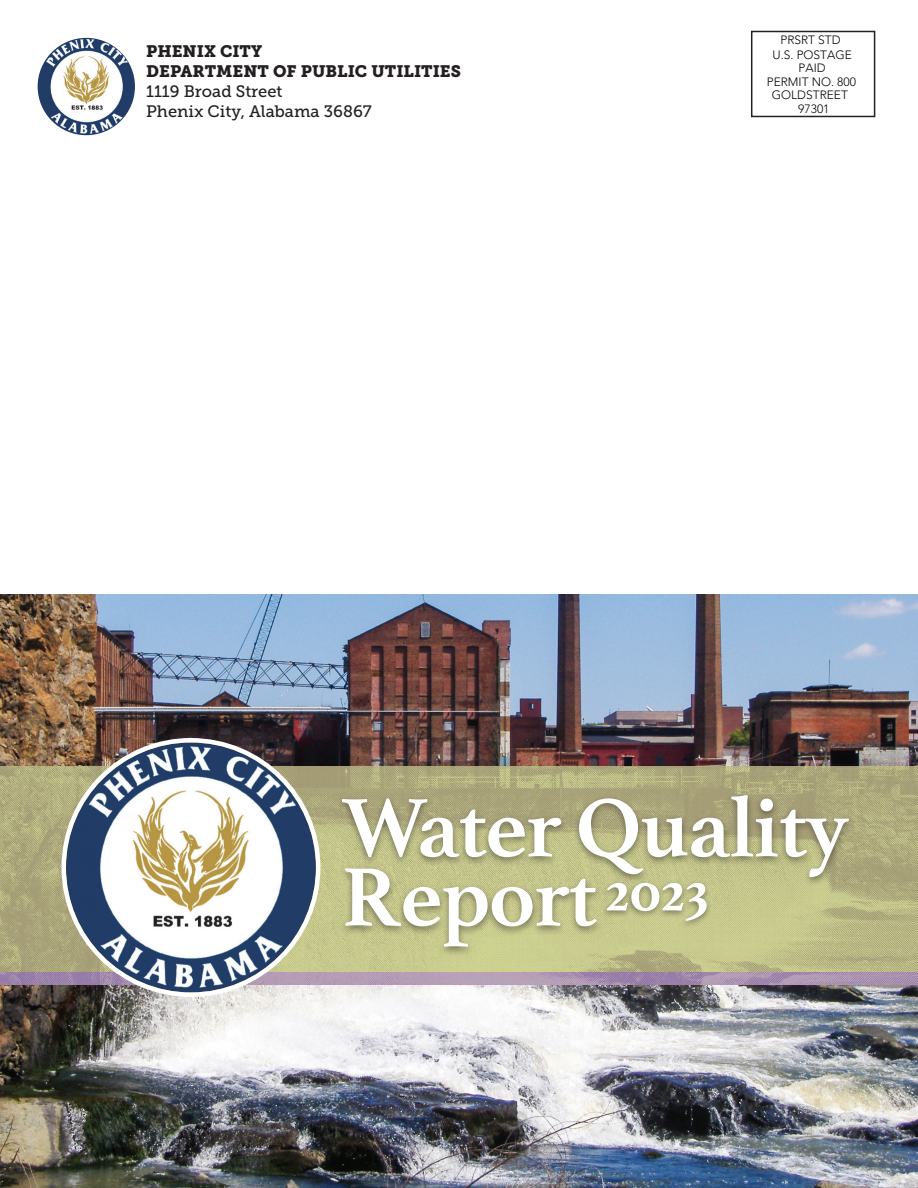
<style>
.page{position:relative;width:918px;height:1188px;background:#fff}
.page>*{position:absolute;margin:0;border:0;box-sizing:border-box;transform-origin:0 0}
.t1{font:700 87.15px/69.2px "Athelas";letter-spacing:-.02em;color:#fff}
.t2{font:700 57.75px "Athelas";color:#fff}
.t3{font:16.5px "Museo Slab 500";color:#231f20}
.t4{font:16.5px "Museo Slab 900";color:#231f20}
.t5{font:300 12px/13.5px "Avenir";color:#050504;text-align:center}
</style>
<div class="page">
<img style="left:0;top:594px;width:918px;height:594px">
<img style="left:0;top:766px;width:918px;height:206px">
<img style="left:38px;top:38px;width:97px;height:97px;border-radius:49px">
<svg style="left:0;top:972px;width:918px;height:12px;background:#aa93b1"></svg>
<div style="left:751px;top:31px;width:124px;height:86px;border:2px solid #231f20"></div>
<svg style="left:64px;top:740px;width:254px;height:255px"></svg>
<img style="left:66px;top:742px;width:250px;height:250px;border-radius:125px">
<div style="left:335px;top:791px;width:521px;height:166px;background:#231f20;opacity:.5"></div>
<div style="left:601px;top:879px;width:112px;height:50px;background:#231f20;opacity:.5"></div>
<p class="t4" style="left:146px;top:42px;width:118px">PHENIX CITY</p>
<p class="t4" style="left:146px;top:62px;width:316px">DEPARTMENT OF PUBLIC UTILITIES</p>
<p class="t3" style="left:146px;top:82px;width:138px">1119 Broad Street</p>
<p class="t3" style="left:146px;top:102px;width:227px">Phenix City, Alabama 36867</p>
<p class="t5" style="left:772px;top:32px;width:81px;line-height:15px">PRSRT STD<br>U.S. POSTAGE</p>
<p class="t5" style="left:767px;top:61px;width:91px">PAID<br>PERMIT NO. 800<br>GOLDSTREET<br>97301</p>
<p class="t1" style="left:342px;top:791px;width:509px">Water Quality<br>Report</p>
<p class="t2" style="left:605px;top:845px;width:105px">2023</p>
</div>
